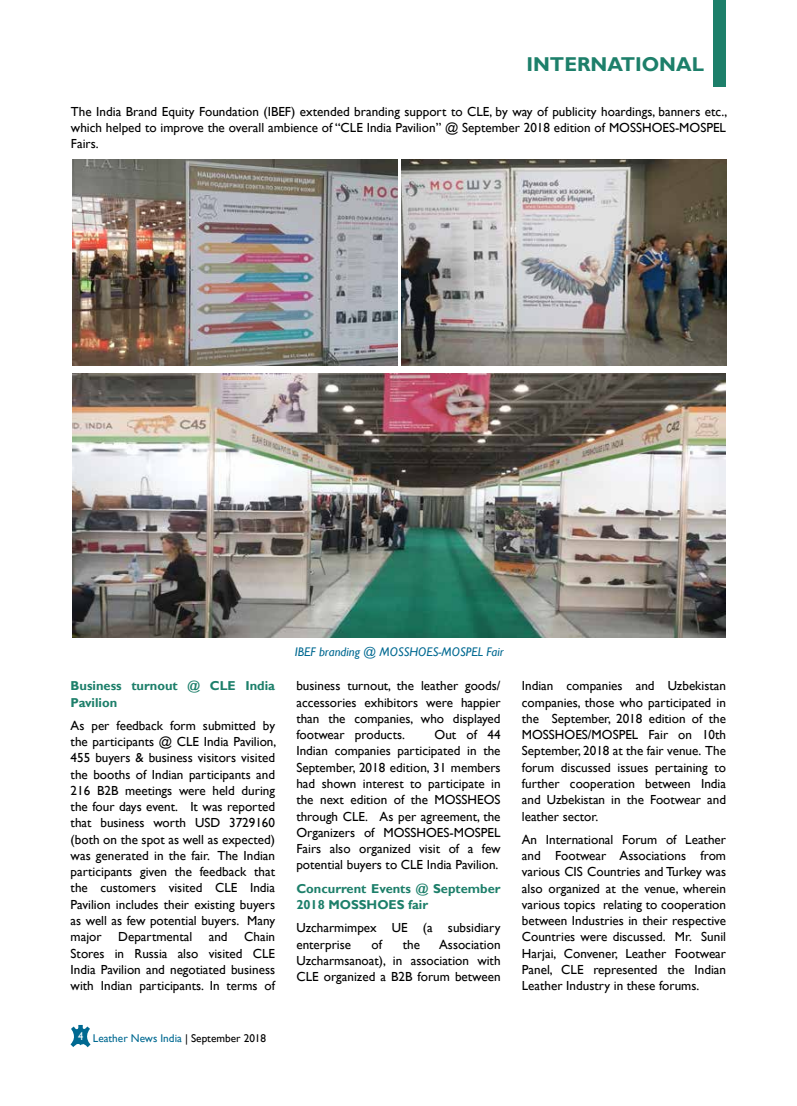
<style>
.page{position:relative;width:797px;height:1106px;background:#fff}
.page>*{position:absolute;margin:0;border:0;box-sizing:border-box;transform-origin:0 0}
.t1{font:700 20px "Gill Sans";color:#1d7f6a}
.t2{font:13.12px/16.2px "Gill Sans";color:#000;text-align:justify}
.t3{font:700 12.88px/16.2px "Gill Sans";color:#1d7f6a}
.t4{font:italic 12.5px "Gill Sans";color:#006991}
.t5{font:11.25px "Gill Sans";color:#006991}
.s1{font-size:11.5px;color:#fff}
.s2{color:#000}
</style>
<div class="page">
<svg style="left:70px;top:1024px;width:21px;height:23px"></svg>
<img style="left:73px;top:160px;width:324px;height:205px">
<img style="left:401px;top:160px;width:325px;height:205px">
<img style="left:73px;top:373px;width:652px;height:265px">
<div style="left:713px;top:0;width:13px;height:86px;background:#1d7f6a"></div>
<h1 class="t1" style="left:526px;top:52px;width:54px">Interna</h1>
<h1 class="t1" style="left:620px;top:52px;width:29px">tional</h1>
<p class="t2" style="left:71px;top:104px;width:658px;line-height:15.6px">The India Brand Equity Foundation (IBEF) extended branding support to CLE, by way of publicity hoardings, banners etc., which helped to improve the overall ambience of “CLE India Pavilion” @ September 2018 edition of MOSSHOES-MOSPEL Fairs.</p>
<p class="t3" style="left:71px;top:678px;width:206px">Business turnout @ CLE India<br>Pavilion</p>
<p class="t2" style="left:71px;top:717px;width:207px">As per feedback form submitted by the participants @ CLE India Pavilion, 455 buyers &amp; business visitors visited the booths of Indian participants and 216 B2B meetings were held during the four days event. It was reported that business worth USD 3729160 (both on the spot as well as expected) was generated in the fair. The Indian participants given the feedback that the customers visited CLE India Pavilion includes their existing buyers as well as few potential buyers. Many major</p>
<p class="t2" style="left:71px;top:928px;width:206px;text-indent:173px">Chain Stores in Russia also visited CLE India Pavilion and negotiated business with Indian participants. In terms of</p>
<p class="t2" style="left:118px;top:928px;width:75px">Departmental</p>
<p class="t2" style="left:209px;top:928px;width:20px">and</p>
<p class="t5" style="left:78px;top:1031px;width:190px"><span class="s1">4</span> Leather News India <span class="s2">| September 2018</span></p>
<p class="t4" style="left:294px;top:644px;width:210px">IBEF branding @ MOSSHOES-MOSPEL Fair</p>
<p class="t2" style="left:296px;top:678px;width:206px">business turnout, the leather goods/ accessories exhibitors were happier than the companies, who displayed footwear products.</p>
<p class="t2" style="left:296px;top:726px;width:206px;text-indent:138px">Out of 44<br>Indian companies participated in the September, 2018 edition, 31 members had shown interest to participate in the next edition of the MOSSHEOS through CLE. As per agreement, the Organizers of MOSSHOES-MOSPEL Fairs also organized visit of a few potential buyers to CLE India Pavilion.</p>
<p class="t3" style="left:296px;top:880px;width:206px">Concurrent Events @ September<br>2018 MOSSHOES fair</p>
<p class="t2" style="left:296px;top:919px;width:206px">Uzcharmimpex UE (a subsidiary enterprise</p>
<p class="t2" style="left:371px;top:936px;width:12px">of</p>
<p class="t2" style="left:402px;top:936px;width:19px">the</p>
<p class="t2" style="left:296px;top:936px;width:206px;text-indent:143px">Association Uzcharmsanoat), in association with CLE organized a B2B forum between</p>
<p class="t2" style="left:522px;top:678px;width:206px">Indian companies and Uzbekistan companies, those who participated in the September, 2018 edition of the MOSSHOES/MOSPEL Fair on 10th September, 2018 at the fair venue. The forum discussed issues pertaining to further cooperation between India and Uzbekistan in the Footwear and leather sector.</p>
<p class="t2" style="left:522px;top:831px;width:206px">An International Forum of Leather and Footwear Associations from various CIS Countries and Turkey was also organized at the venue, wherein various topics relating to cooperation between Industries in their respective Countries were discussed. Mr. Sunil Harjai, Convener, Leather Footwear Panel, CLE represented the Indian Leather Industry in these forums.</p>
</div>
